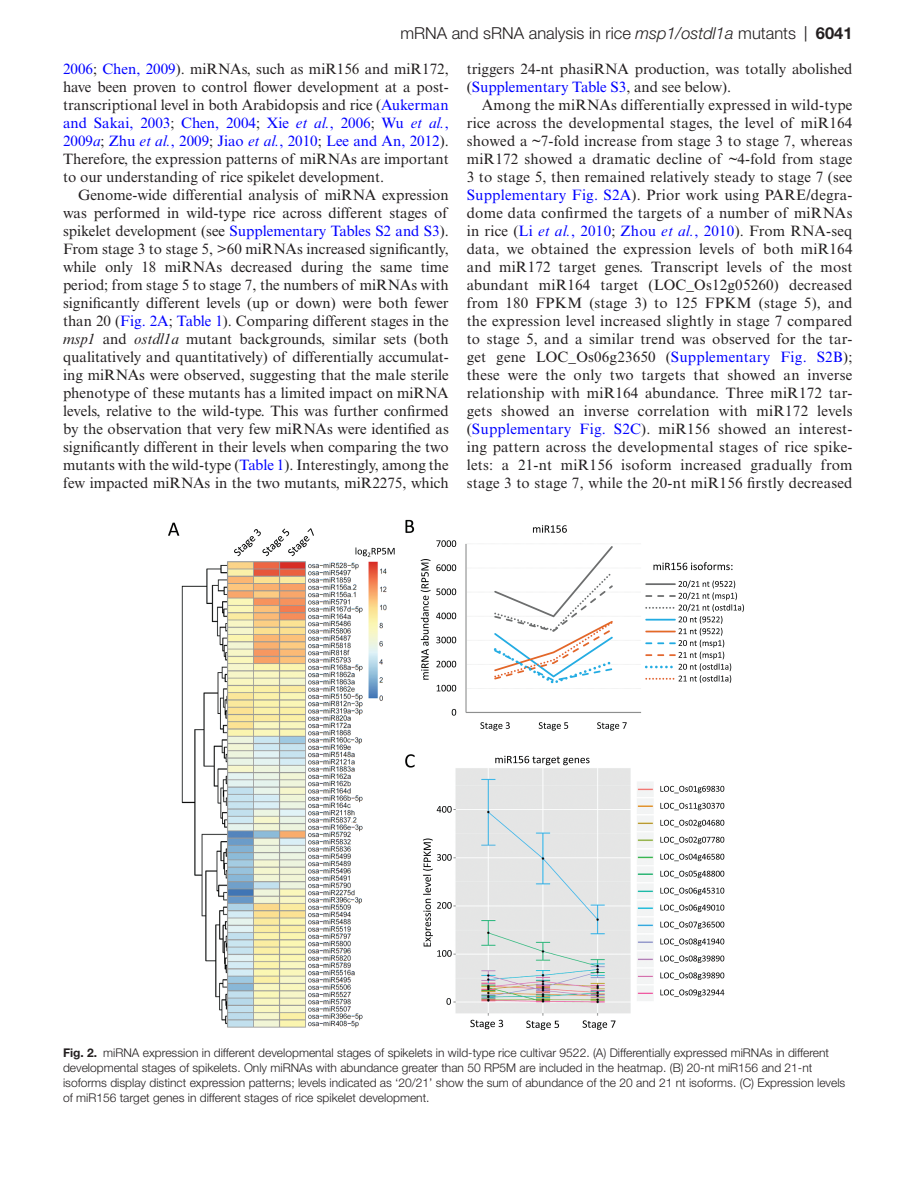
<style>
.page{position:relative;width:919px;height:1187px;background:#fff}
.page>*{position:absolute;margin:0;border:0;box-sizing:border-box;transform-origin:0 0}
.t1{font:300 16.5px "Helvetica Neue LT Std";color:#231f20}
.t2{font:15px/18px "Times New Roman MT Std";color:#231f20;text-align:justify}
.t3{font:300 12px/15px "Helvetica Neue LT Std";color:#231f20}
.s1{font-style:italic}
.s2{font-family:"Times New Roman MT Std";font-weight:400}
.s3{font-weight:700}
.s4{color:#00f}
.s5{font-style:italic;color:#00f}
</style>
<div class="page">
<img style="left:168px;top:519px;width:576px;height:511px">
<p class="t1" style="left:400px;top:23px;width:453px">mRNA and sRNA analysis in rice <span class="s1">msp1/ostdl1a</span> mutants <span class="s2">|</span> <span class="s3">6041</span></p>
<p class="t2" style="left:63px;top:60px;width:387px"><span class="s4">2006</span>; <span class="s4">Chen, 2009</span>). miRNAs, such as miR156 and miR172, have been proven to control flower development at a post&shy;transcriptional level in both Arabidopsis and rice (<span class="s4">Aukerman and Sakai, 2003</span>; <span class="s4">Chen, 2004</span>; <span class="s4">Xie</span> <span class="s5">et al.</span><span class="s4">, 2006</span>; <span class="s4">Wu</span> <span class="s5">et al.</span><span class="s4">, 2009</span><span class="s5">a</span>; <span class="s4">Zhu</span> <span class="s5">et al.</span><span class="s4">, 2009</span>; <span class="s4">Jiao</span> <span class="s5">et al.</span><span class="s4">, 2010</span>; <span class="s4">Lee and An, 2012</span>).<br>Therefore, the expression patterns of miRNAs are important to our understanding of rice spikelet development.</p>
<p class="t2" style="left:63px;top:186px;width:387px;text-indent:15px">Genome-wide differential analysis of miRNA expression was performed in wild-type rice across different stages of spikelet development (see <span class="s4">Supplementary Tables S2 and S3</span>).<br>From stage 3 to stage 5, &gt;60 miRNAs increased significantly, while only 18 miRNAs decreased during the same time period; from stage 5 to stage 7, the numbers of miRNAs with significantly different levels (up or down) were both fewer than 20 (<span class="s4">Fig. 2A</span>; <span class="s4">Table 1</span>). Comparing different stages in the <span class="s1">msp1</span> and <span class="s1">ostdl1a</span> mutant backgrounds, similar sets (both qualitatively and quantitatively) of differentially accumulat&shy;ing miRNAs were observed, suggesting that the male sterile phenotype of these mutants has a limited impact on miRNA levels, relative to the wild-type. This was further confirmed by the observation that very few miRNAs were identified as significantly different in their levels when comparing the two mutants with the wild-type (<span class="s4">Table 1</span>). Interestingly, among the few impacted miRNAs in the two mutants, miR2275, which</p>
<p class="t2" style="left:466px;top:60px;width:387px">triggers 24-nt phasiRNA production, was totally abolished (<span class="s4">Supplementary Table S3</span>, and see below).</p>
<p class="t2" style="left:466px;top:96px;width:387px;text-indent:15px">Among the miRNAs differentially expressed in wild-type rice across the developmental stages, the level of miR164 showed a ~7-fold increase from stage 3 to stage 7, whereas miR172 showed a dramatic decline of ~4-fold from stage 3 to stage 5, then remained relatively steady to stage 7 (see <span class="s4">Supplementary Fig. S2A</span>). Prior work using PARE/degra&shy;dome data confirmed the targets of a number of miRNAs in rice (<span class="s4">Li</span> <span class="s5">et al.</span><span class="s4">, 2010</span>; <span class="s4">Zhou</span> <span class="s5">et al.</span><span class="s4">, 2010</span>). From RNA-seq data, we obtained the expression levels of both miR164 and miR172 target genes. Transcript levels of the most abundant miR164 target (LOC_Os12g05260) decreased from 180 FPKM (stage 3) to 125 FPKM (stage 5), and the expression level increased slightly in stage 7 compared to stage 5, and a similar trend was observed for the tar&shy;get gene LOC_Os06g23650 (<span class="s4">Supplementary Fig. S2B</span>); these were the only two targets that showed an inverse relationship with miR164 abundance. Three miR172 tar&shy;gets showed an inverse correlation with miR172 levels (<span class="s4">Supplementary Fig. S2C</span>). miR156 showed an interest&shy;ing pattern across the developmental stages of rice spike&shy;lets: a 21-nt miR156 isoform increased gradually from stage 3 to stage 7, while the 20-nt miR156 firstly decreased</p>
<p class="t3" style="left:63px;top:1045px;width:783px"><span class="s3">Fig. 2.</span> miRNA expression in different developmental stages of spikelets in wild-type rice cultivar 9522. (A) Differentially expressed miRNAs in different developmental stages of spikelets. Only miRNAs with abundance greater than 50 RP5M are included in the heatmap. (B) 20-nt miR156 and 21-nt isoforms display distinct expression patterns; levels indicated as ‘20/21’ show the sum of abundance of the 20 and 21 nt isoforms. (C) Expression levels of miR156 target genes in different stages of rice spikelet development.</p>
</div>
